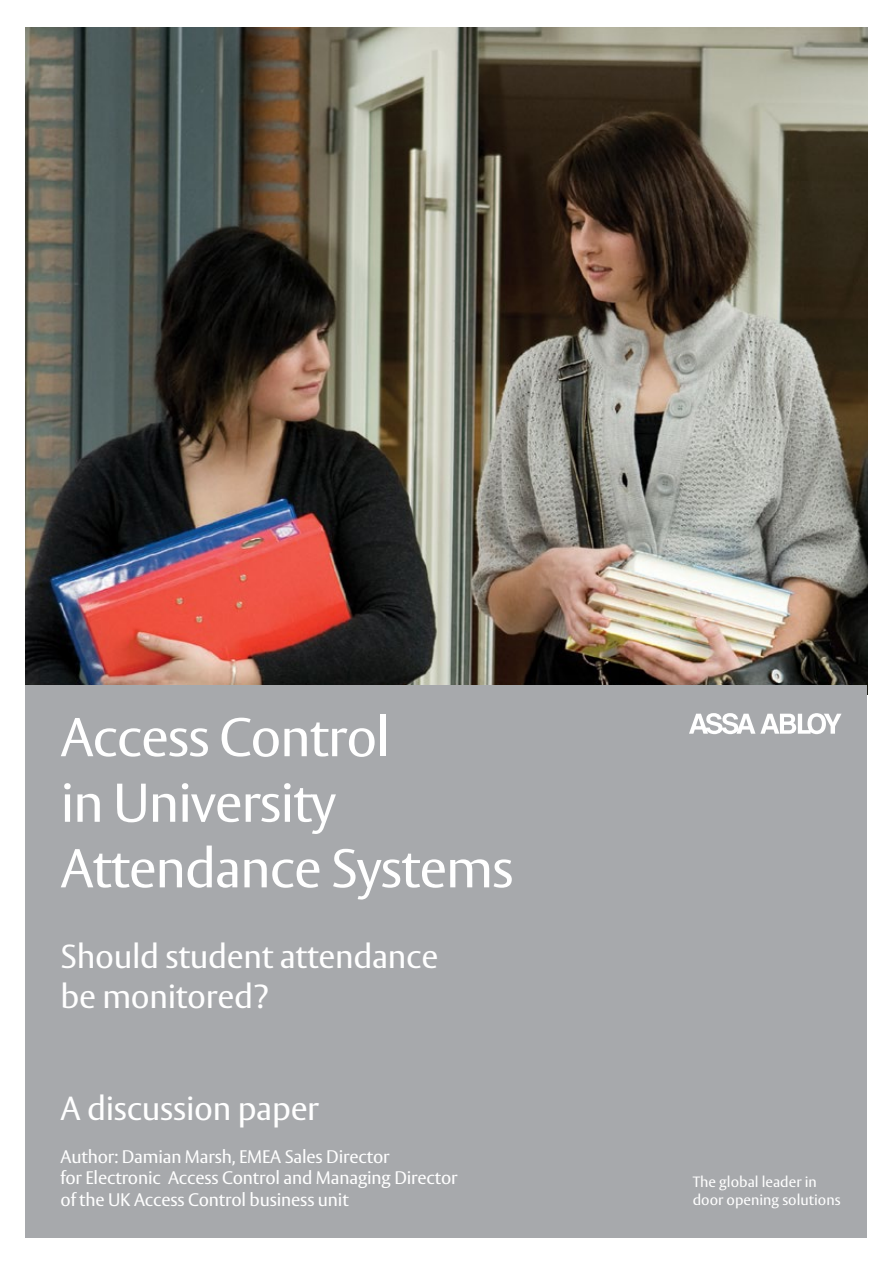
<style>
.page{position:relative;width:893px;height:1263px;background:#fff}
.page>*{position:absolute;margin:0;border:0;box-sizing:border-box;transform-origin:0 0}
.t1{font:54px/65.6px "ASSA Vesta";letter-spacing:-.02em;color:#fff}
.t2{font:33px/39.6px "ASSA Vesta";letter-spacing:-.01em;color:#fff}
.t3{font:18px/21.6px "ASSA Vesta";letter-spacing:-.01em;color:#fff}
.t4{font:14.7px/17.7px "ASSA Vesta";color:#fff}
</style>
<div class="page">
<img style="left:26px;top:28px;width:842px;height:666px">
<div style="left:26px;top:685px;width:841px;height:552px;background:#a7a9ac"></div>
<svg style="left:689px;top:713px;width:152px;height:21px"></svg>
<h1 class="t1" style="left:61px;top:707px;width:455px">Access Control<br>in University<br>Attendance Systems</h1>
<h2 class="t2" style="left:61px;top:938px;width:379px">Should student attendance be monitored?</h2>
<h2 class="t2" style="left:61px;top:1089px;width:260px">A discussion paper</h2>
<p class="t3" style="left:61px;top:1146px;width:399px">Author: Damian Marsh, EMEA Sales Director<br>for Electronic Access Control and Managing Director of the UK Access Control business unit</p>
<p class="t4" style="left:693px;top:1173px;width:149px">The global leader in door opening solutions</p>
</div>
